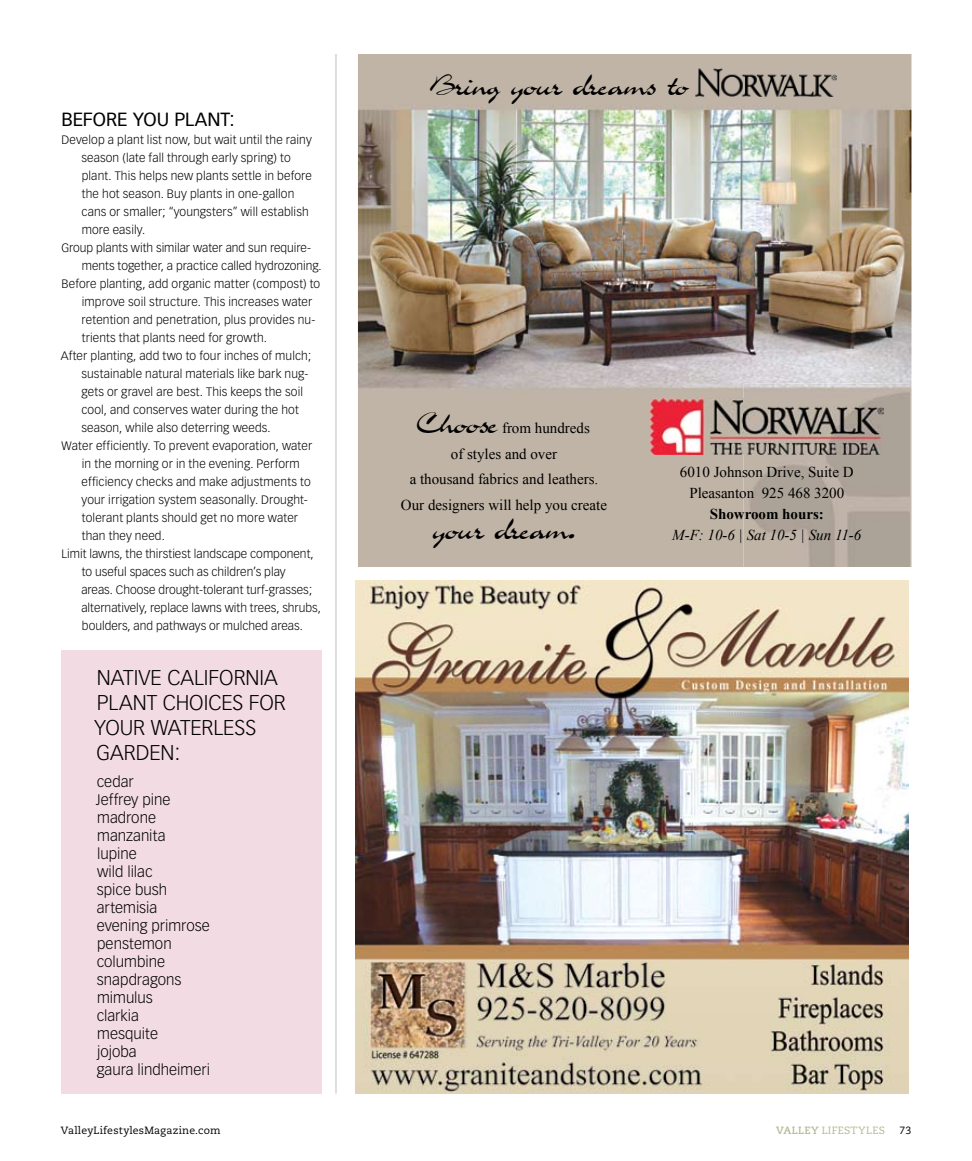
<style>
.page{position:relative;width:972px;height:1161px;background:#fff}
.page>*{position:absolute;margin:0;border:0;box-sizing:border-box;transform-origin:0 0}
.t1{font:45.3px "ADAHTYPE";color:#000}
.t2{font:300 21px/25.2px "Vectora LH";letter-spacing:-.005em;color:#000}
.t3{font:18.75px "Vectora LH";letter-spacing:-.005em;color:#000}
.t4{font:15.15px/21.1px "Times New Roman";color:#000;text-align:center}
.t5{font:italic 15.15px "Times New Roman";color:#000}
.t6{font:700 15.15px "Times New Roman";color:#000}
.t7{font:300 15px/18px "Vectora LH";color:#000}
.t8{font:300 12px "Vectora LH";letter-spacing:.01em;color:#000}
.t9{font:10.5px "Caecilia";letter-spacing:.015em;color:#000}
.t10{font:10.5px "Caecilia";letter-spacing:.03em;color:#b4b892}
.s1{font-weight:700}
</style>
<div class="page">
<div style="left:61px;top:650px;width:261px;height:444px;background:#f3dbe4"></div>
<img style="left:356px;top:580px;width:553px;height:513px">
<img style="left:358px;top:54px;width:553px;height:513px">
<img style="left:693px;top:67px;width:144px;height:30px">
<img style="left:743px;top:384px;width:167px;height:183px">
<img style="left:650px;top:399px;width:233px;height:55px">
<hr style="left:336px;top:54px;width:1px;height:1040px;background:#bcbdbf">
<h3 class="t3" style="left:61px;top:108px;width:175px">BEFORE YOU PLANT:</h3>
<p class="t8" style="left:62px;top:133px;width:252px">Develop a plant list now, but wait until the rainy</p>
<p class="t8" style="left:81px;top:151px;width:211px">season (late fall through early spring) to</p>
<p class="t8" style="left:82px;top:169px;width:232px">plant. This helps new plants settle in before</p>
<p class="t8" style="left:82px;top:187px;width:214px">the hot season. Buy plants in one-gallon</p>
<p class="t8" style="left:81px;top:205px;width:229px">cans or smaller; “youngsters” will establish</p>
<p class="t8" style="left:82px;top:223px;width:65px">more easily.</p>
<p class="t8" style="left:61px;top:241px;width:251px">Group plants with similar water and sun require-</p>
<p class="t8" style="left:82px;top:259px;width:241px">ments together, a practice called hydrozoning.</p>
<p class="t8" style="left:62px;top:277px;width:260px">Before planting, add organic matter (compost) to</p>
<p class="t8" style="left:82px;top:295px;width:232px">improve soil structure. This increases water</p>
<p class="t8" style="left:82px;top:313px;width:235px">retention and penetration, plus provides nu-</p>
<p class="t8" style="left:82px;top:331px;width:187px">trients that plants need for growth.</p>
<p class="t8" style="left:61px;top:349px;width:252px">After planting, add two to four inches of mulch;</p>
<p class="t8" style="left:81px;top:367px;width:229px">sustainable natural materials like bark nug-</p>
<p class="t8" style="left:82px;top:385px;width:223px">gets or gravel are best. This keeps the soil</p>
<p class="t8" style="left:81px;top:403px;width:219px">cool, and conserves water during the hot</p>
<p class="t8" style="left:81px;top:421px;width:191px">season, while also deterring weeds.</p>
<p class="t8" style="left:62px;top:439px;width:252px">Water efficiently. To prevent evaporation, water</p>
<p class="t8" style="left:82px;top:457px;width:219px">in the morning or in the evening. Perform</p>
<p class="t8" style="left:82px;top:475px;width:231px">efficiency checks and make adjustments to</p>
<p class="t8" style="left:82px;top:493px;width:228px">your irrigation system seasonally. Drought-</p>
<p class="t8" style="left:82px;top:511px;width:218px">tolerant plants should get no more water</p>
<p class="t8" style="left:82px;top:529px;width:84px">than they need.</p>
<p class="t8" style="left:62px;top:547px;width:254px">Limit lawns, the thirstiest landscape component,</p>
<p class="t8" style="left:82px;top:565px;width:205px">to useful spaces such as children’s play</p>
<p class="t8" style="left:81px;top:583px;width:232px">areas. Choose drought-tolerant turf-grasses;</p>
<p class="t8" style="left:81px;top:601px;width:241px">alternatively, replace lawns with trees, shrubs,</p>
<p class="t8" style="left:82px;top:619px;width:222px">boulders, and pathways or mulched areas.</p>
<h2 class="t2" style="left:94px;top:665px;width:193px">native CALIFORNIA<br>PLANT choices for your waterless garden :</h2>
<p class="t7" style="left:96px;top:773px;width:116px">cedar<br>Jeffrey pine madrone manzanita<br>lupine<br>wild lilac<br>spice bush artemisia evening primrose penstemon columbine snapdragons mimulus<br>clarkia<br>mesquite<br>jojoba<br>gaura lindheimeri</p>
<h1 class="t1" style="left:431px;top:61px;width:259px">Bring your dreams to</h1>
<h1 class="t1" style="left:418px;top:400px;width:82px">Choose</h1>
<p class="t4" style="left:502px;top:417px;width:89px">from hundreds</p>
<p class="t4" style="left:451px;top:443px;width:108px">of styles and over</p>
<p class="t4" style="left:410px;top:469px;width:190px">a thousand fabrics and leathers.</p>
<p class="t4" style="left:401px;top:494px;width:208px">Our designers will help you create</p>
<h1 class="t1" style="left:434px;top:505px;width:142px">your dream.</h1>
<p class="t4" style="left:680px;top:461px;width:175px">6010 Johnson Drive, Suite D<br>Pleasanton 925 468 3200</p>
<p class="t6" style="left:710px;top:503px;width:116px">Showroom hours:</p>
<p class="t5" style="left:672px;top:524px;width:191px">M-F: 10-6 | Sat 10-5 | Sun 11-6</p>
<p class="t9" style="left:61px;top:1124px;width:161px">ValleyLifestylesMagazine.com</p>
<p class="t10" style="left:776px;top:1124px;width:109px"><span class="s1">VALLEY</span> lifestyles</p>
<p class="t9" style="left:900px;top:1124px;width:13px">73</p>
</div>
